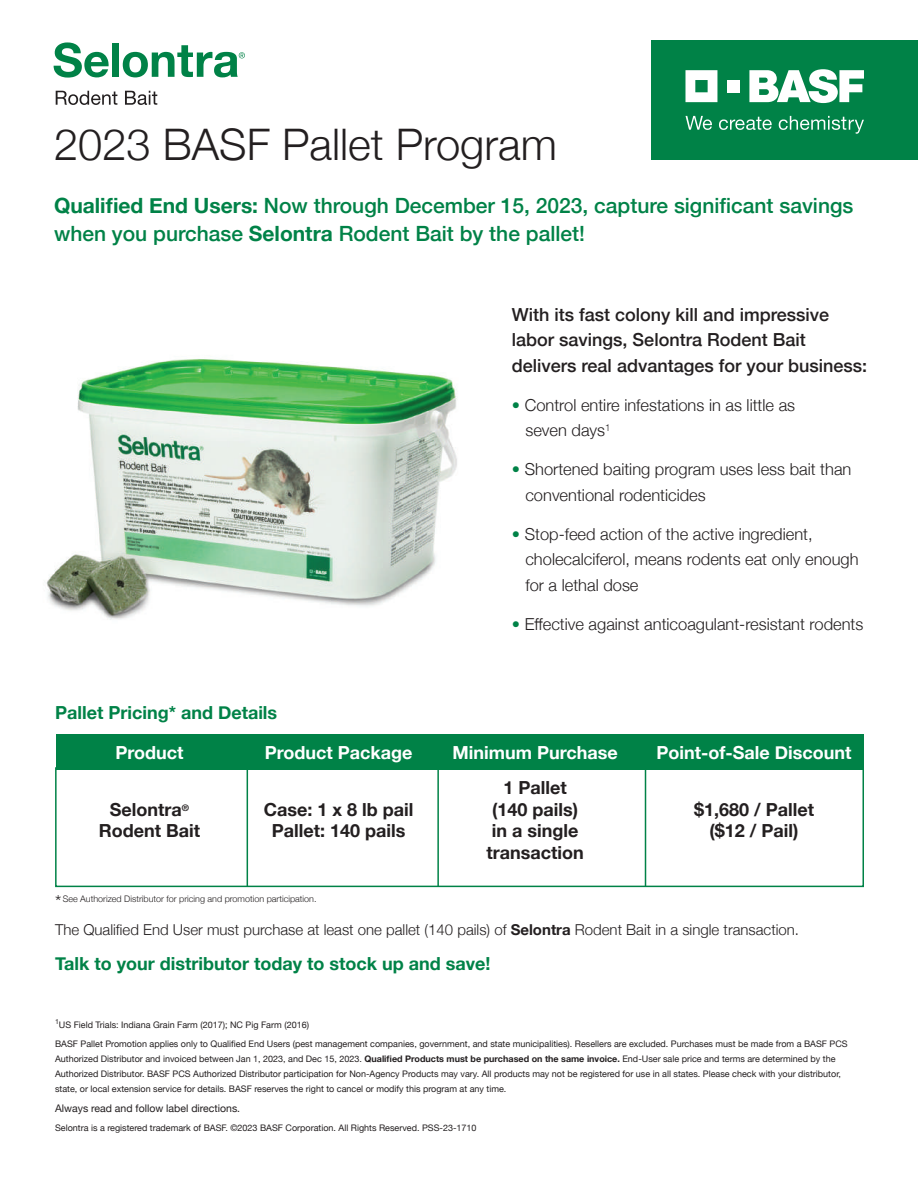
<style>
.page{position:relative;width:918px;height:1188px;background:#fff}
.page>*{position:absolute;margin:0;border:0;box-sizing:border-box;transform-origin:0 0}
.t1{font:300 43.5px "Helvetica Neue";color:#231f20}
.t2{font:500 21px/28.5px "Helvetica Neue";color:#008247}
.t3{font:700 18px "Helvetica Neue";color:#231f20}
.t4{font:500 18px/25.5px "Helvetica Neue";color:#231f20}
.t5{font:700 18px "Helvetica Neue";color:#008247}
.t6{font:700 18px "Helvetica Neue";color:#fff}
.t7{font:300 16.5px/25.5px "Helvetica Neue";color:#231f20}
.t8{font:300 15px "Helvetica Neue";color:#231f20}
.t9{font:10.5px "Helvetica Neue";color:#231f20}
.t10{font:9px/15px "Helvetica Neue";color:#231f20}
.t11{font:300 9px "Helvetica Neue";color:#231f20}
.s1{font-weight:700}
.s2{color:#008247}
.s3{font-size:18px}
</style>
<div class="page">
<img style="left:46px;top:359px;width:412px;height:261px">
<div style="left:56px;top:735px;width:807px;height:35px;background:#008247"></div>
<div style="left:55px;top:767px;width:809px;height:120px;border:2px solid #008247"></div>
<hr style="left:247px;top:768px;width:1px;height:119px;background:#008247">
<hr style="left:437px;top:768px;width:2px;height:119px;background:#008247">
<hr style="left:645px;top:768px;width:1px;height:119px;background:#008247">
<svg style="left:656px;top:41px;width:262px;height:119px;background:#229360"></svg>
<svg style="left:56px;top:91px;width:61px;height:14px"></svg>
<svg style="left:125px;top:91px;width:32px;height:14px"></svg>
<svg style="left:54px;top:42px;width:55px;height:36px"></svg>
<div style="left:112px;top:43px;width:7px;height:34px;background:#008247"></div>
<svg style="left:123px;top:45px;width:122px;height:32px"></svg>
<h1 class="t1" style="left:54px;top:109px;width:504px">2023 BASF Pallet Program</h1>
<h2 class="t2" style="left:54px;top:190px;width:801px"><span class="s1">Qualified End Users:</span> Now through December 15, 2023, capture significant savings when you purchase <span class="s1">Selontra</span> Rodent Bait by the pallet!</h2>
<h3 class="t5" style="left:55px;top:699px;width:224px">Pallet Pricing* and Details</h3>
<h3 class="t4" style="left:512px;top:301px;width:357px">With its fast colony kill and impressive labor savings, Selontra Rodent Bait delivers real advantages for your business:</h3>
<h3 class="t7" style="left:525px;top:391px;width:271px;text-indent:-13px"><span class="s2">•</span> Control entire infestations in as little as seven days<sup>1</sup></h3>
<h3 class="t7" style="left:525px;top:456px;width:328px;text-indent:-13px"><span class="s2">•</span> Shortened baiting program uses less bait than conventional rodenticides</h3>
<h3 class="t7" style="left:525px;top:520px;width:335px;text-indent:-13px"><span class="s2">•</span> Stop-feed action of the active ingredient, cholecalciferol, means rodents eat only enough for a lethal dose</h3>
<h3 class="t7" style="left:512px;top:610px;width:353px"><span class="s2">•</span> Effective against anticoagulant-resistant rodents</h3>
<h3 class="t6" style="left:116px;top:738px;width:70px">Product</h3>
<h3 class="t6" style="left:265px;top:738px;width:149px">Product Package</h3>
<h3 class="t6" style="left:452px;top:738px;width:167px">Minimum Purchase</h3>
<h3 class="t6" style="left:657px;top:738px;width:196px">Point-of-Sale Discount</h3>
<h3 class="t3" style="left:503px;top:773px;width:65px">1 Pallet</h3>
<h3 class="t3" style="left:110px;top:795px;width:81px">Selontra<sup>®</sup></h3>
<h3 class="t3" style="left:264px;top:795px;width:151px">Case: 1 x 8 lb pail</h3>
<h3 class="t3" style="left:492px;top:795px;width:87px">(140 pails)</h3>
<h3 class="t3" style="left:694px;top:795px;width:122px">$1,680 / Pallet</h3>
<h3 class="t3" style="left:99px;top:817px;width:103px">Rodent Bait</h3>
<h3 class="t3" style="left:272px;top:817px;width:135px">Pallet: 140 pails</h3>
<h3 class="t3" style="left:492px;top:817px;width:88px">in a single</h3>
<h3 class="t3" style="left:710px;top:817px;width:90px">($12 / Pail)</h3>
<h3 class="t3" style="left:486px;top:838px;width:99px">transaction</h3>
<p class="t11" style="left:55px;top:891px;width:263px"><span class="s3">*</span>See Authorized Distributor for pricing and promotion participation.</p>
<h3 class="t8" style="left:55px;top:917px;width:746px">The Qualified End User must purchase at least one pallet (140 pails) of <span class="s1">Selontra</span> Rodent Bait in a single transaction.</h3>
<h3 class="t5" style="left:55px;top:949px;width:437px">Talk to your distributor today to stock up and save!</h3>
<p class="t10" style="left:55px;top:1015px;width:794px;line-height:19.6px"><sup>1</sup>US Field Trials: Indiana Grain Farm (2017); NC Pig Farm (2016)<br>BASF Pallet Promotion applies only to Qualified End Users (pest management companies, government, and state municipalities). Resellers are excluded. Purchases must be made from a BASF PCS</p>
<p class="t10" style="left:55px;top:1052px;width:787px">Authorized Distributor and invoiced between Jan 1, 2023, and Dec 15, 2023. <span class="s1">Qualified Products must be purchased on the same invoice.</span> End-User sale price and terms are determined by the<br>Authorized Distributor. BASF PCS Authorized Distributor participation for Non-Agency Products may vary. All products may not be registered for use in all states. Please check with your distributor, state, or local extension service for details. BASF reserves the right to cancel or modify this program at any time.</p>
<p class="t9" style="left:55px;top:1100px;width:187px">Always read and follow label directions.</p>
<p class="t10" style="left:55px;top:1121px;width:423px">Selontra is a registered trademark of BASF. ©2023 BASF Corporation. All Rights Reserved. PSS-23-1710</p>
</div>
